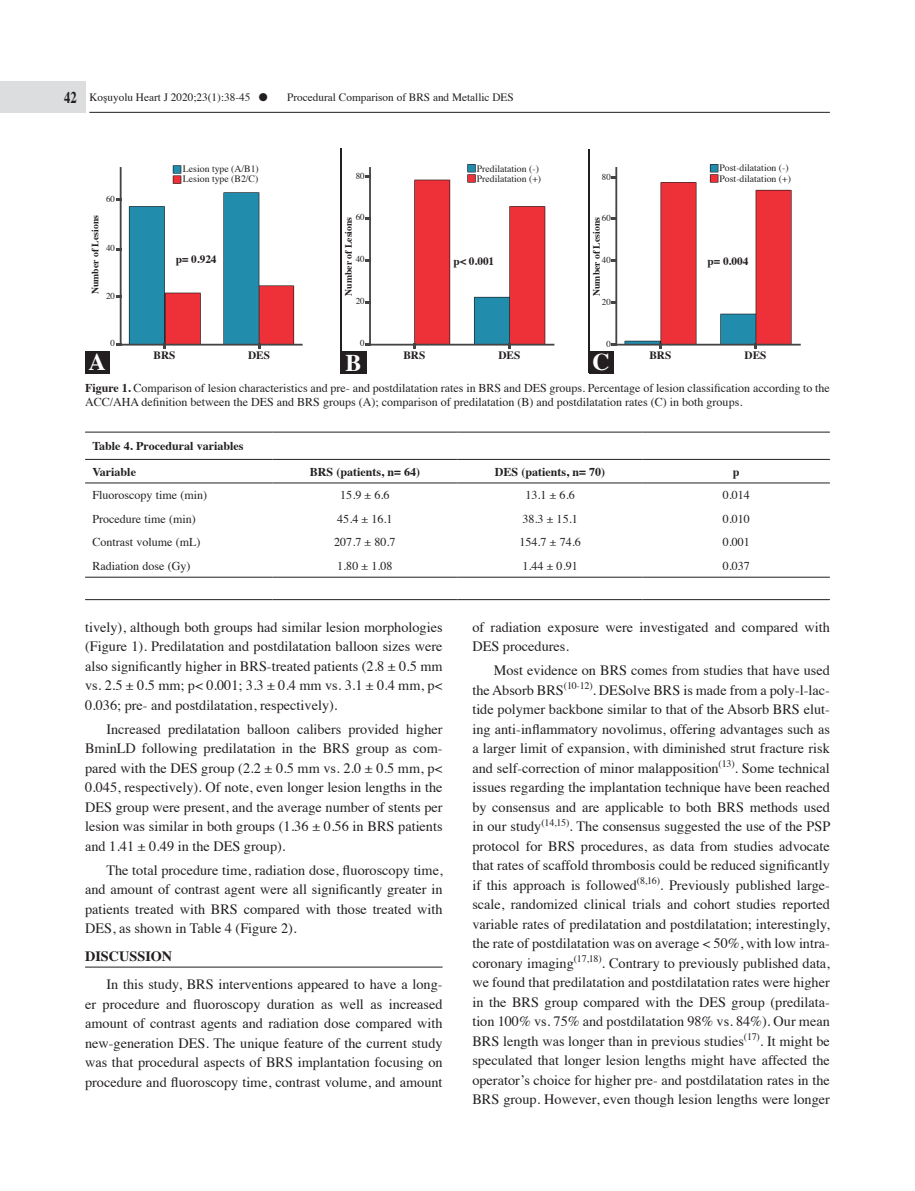
<style>
.page{position:relative;width:915px;height:1191px;background:#fff}
.page>*{position:absolute;margin:0;border:0;box-sizing:border-box;transform-origin:0 0}
.t1{font:700 24px "Times";color:#fff}
.t2{font:14.25px/19.5px "Times";color:#231f20;text-align:justify}
.t3{font:700 14.25px "Times";color:#231f20}
.t4{font:12px/13.5px "Times";color:#231f20}
.t5{font:700 12px/25.3px "Times";color:#231f20}
.t6{font:11.25px "Times";color:#231f20}
.t7{font:700 11.25px "Times";color:#231f20}
.t8{font:9.75px/10.5px "Times";color:#231f20}
.t9{font:700 9.75px "Times";color:#231f20}
.t10{font:9px "Times";color:#231f20}
.s1{font-weight:700;font-size:16.5px}
.s2{font-weight:700}
</style>
<div class="page">
<div style="left:0;top:81px;width:85px;height:32px;background:#dcdddf"></div>
<hr style="left:89px;top:112px;width:740px;height:1px;background:#231f20">
<hr style="left:85px;top:966px;width:357px;height:1px;background:#231f20">
<img style="left:116px;top:149px;width:685px;height:214px">
<div style="left:85px;top:351px;width:25px;height:22px;background:#231f20"></div>
<div style="left:342px;top:351px;width:24px;height:23px;background:#231f20"></div>
<div style="left:589px;top:351px;width:24px;height:22px;background:#231f20"></div>
<svg style="left:611px;top:176px;width:5px;height:3px"></svg>
<svg style="left:611px;top:217px;width:5px;height:3px"></svg>
<svg style="left:164px;top:343px;width:2px;height:6px"></svg>
<svg style="left:258px;top:343px;width:2px;height:6px"></svg>
<svg style="left:413px;top:343px;width:2px;height:6px"></svg>
<svg style="left:508px;top:343px;width:2px;height:6px"></svg>
<svg style="left:659px;top:343px;width:2px;height:6px"></svg>
<svg style="left:754px;top:343px;width:2px;height:6px"></svg>
<hr style="left:340px;top:149px;width:2px;height:225px;background:#231f20">
<hr style="left:588px;top:149px;width:1px;height:224px;background:#231f20">
<hr style="left:85px;top:432px;width:187px;height:1px;background:#231f20">
<hr style="left:272px;top:432px;width:185px;height:1px;background:#231f20">
<hr style="left:457px;top:432px;width:185px;height:1px;background:#231f20">
<hr style="left:642px;top:432px;width:187px;height:1px;background:#231f20">
<hr style="left:85px;top:459px;width:187px;height:1px;background:#231f20">
<hr style="left:272px;top:459px;width:185px;height:1px;background:#231f20">
<hr style="left:457px;top:459px;width:185px;height:1px;background:#231f20">
<hr style="left:642px;top:459px;width:187px;height:1px;background:#231f20">
<hr style="left:85px;top:599px;width:187px;height:1px;background:#231f20">
<hr style="left:272px;top:599px;width:185px;height:1px;background:#231f20">
<hr style="left:457px;top:599px;width:185px;height:1px;background:#231f20">
<hr style="left:642px;top:599px;width:187px;height:1px;background:#231f20">
<hr style="left:85px;top:577px;width:187px;height:1px;background:#231f20">
<hr style="left:272px;top:577px;width:185px;height:1px;background:#231f20">
<hr style="left:457px;top:577px;width:185px;height:1px;background:#231f20">
<hr style="left:642px;top:577px;width:187px;height:1px;background:#231f20">
<hr style="left:85px;top:482px;width:187px;height:1px;background:#231f20">
<hr style="left:272px;top:482px;width:185px;height:1px;background:#231f20">
<hr style="left:457px;top:482px;width:185px;height:1px;background:#231f20">
<hr style="left:642px;top:482px;width:187px;height:1px;background:#231f20">
<p class="t6" style="left:64px;top:87px;width:205px"><span class="s1">42</span> Koşuyolu Heart J 2020;23(1):38-45 ●</p>
<p class="t6" style="left:287px;top:87px;width:228px">Procedural Comparison of BRS and Metallic DES</p>
<p class="t8" style="left:476px;top:162px;width:66px">Predilatation (-)<br>Predilatation (+)</p>
<p class="t8" style="left:719px;top:162px;width:73px">Post-dilatation (-)<br>Post-dilatation (+)</p>
<p class="t8" style="left:183px;top:162px;width:77px">Lesion type (A/B1)<br>Lesion type (B2/C)</p>
<p class="t10" style="left:355px;top:168px;width:10px">80</p>
<p class="t10" style="left:355px;top:209px;width:10px">60</p>
<p class="t10" style="left:355px;top:251px;width:10px">40</p>
<p class="t10" style="left:355px;top:293px;width:10px">20</p>
<p class="t10" style="left:360px;top:335px;width:6px">0</p>
<p class="t10" style="left:601px;top:169px;width:10px">80</p>
<p class="t10" style="left:601px;top:210px;width:10px">60</p>
<p class="t10" style="left:601px;top:252px;width:10px">40</p>
<p class="t10" style="left:601px;top:294px;width:10px">20</p>
<p class="t10" style="left:606px;top:336px;width:6px">0</p>
<p class="t10" style="left:106px;top:191px;width:10px">60</p>
<p class="t9" style="left:86px;top:294px;width:80px;rotate:-90deg">Number of Lesions</p>
<p class="t9" style="left:339px;top:296px;width:80px;rotate:-90deg">Number of Lesions</p>
<p class="t9" style="left:587px;top:296px;width:80px;rotate:-90deg">Number of Lesions</p>
<p class="t10" style="left:106px;top:240px;width:10px">40</p>
<p class="t7" style="left:176px;top:248px;width:42px">p= 0.924</p>
<p class="t7" style="left:453px;top:250px;width:42px">p&lt; 0.001</p>
<p class="t7" style="left:707px;top:250px;width:42px">p= 0.004</p>
<p class="t10" style="left:106px;top:287px;width:10px">20</p>
<p class="t10" style="left:110px;top:334px;width:6px">0</p>
<p class="t7" style="left:153px;top:344px;width:23px">BRS</p>
<p class="t7" style="left:248px;top:345px;width:23px">DES</p>
<p class="t7" style="left:403px;top:345px;width:23px">BRS</p>
<p class="t7" style="left:498px;top:345px;width:23px">DES</p>
<p class="t7" style="left:649px;top:344px;width:23px">BRS</p>
<p class="t7" style="left:744px;top:345px;width:23px">DES</p>
<h1 class="t1" style="left:88px;top:339px;width:19px">A</h1>
<h1 class="t1" style="left:345px;top:340px;width:18px">B</h1>
<h1 class="t1" style="left:592px;top:339px;width:19px">C</h1>
<p class="t4" style="left:85px;top:380px;width:746px"><span class="s2">Figure 1.</span> Comparison of lesion characteristics and pre- and postdilatation rates in BRS and DES groups. Percentage of lesion classification according to the<br>ACC/AHA definition between the DES and BRS groups (A); comparison of predilatation (B) and postdilatation rates (C) in both groups.</p>
<p class="t5" style="left:92px;top:432px;width:152px">Table 4. Procedural variables<br>Variable</p>
<p class="t5" style="left:309px;top:458px;width:112px">BRS (patients, n= 64)</p>
<p class="t5" style="left:494px;top:458px;width:112px">DES (patients, n= 70)</p>
<p class="t5" style="left:732px;top:458px;width:8px">p</p>
<p class="t4" style="left:92px;top:487px;width:116px">Fluoroscopy time (min)</p>
<p class="t4" style="left:340px;top:487px;width:51px">15.9 ± 6.6</p>
<p class="t4" style="left:525px;top:487px;width:51px">13.1 ± 6.6</p>
<p class="t4" style="left:722px;top:487px;width:28px">0.014</p>
<p class="t4" style="left:92px;top:511px;width:105px">Procedure time (min)</p>
<p class="t4" style="left:337px;top:511px;width:57px">45.4 ± 16.1</p>
<p class="t4" style="left:522px;top:511px;width:57px">38.3 ± 15.1</p>
<p class="t4" style="left:722px;top:511px;width:28px">0.010</p>
<p class="t4" style="left:92px;top:534px;width:109px">Contrast volume (mL)</p>
<p class="t4" style="left:334px;top:534px;width:63px">207.7 ± 80.7</p>
<p class="t4" style="left:519px;top:534px;width:63px">154.7 ± 74.6</p>
<p class="t4" style="left:722px;top:534px;width:28px">0.001</p>
<p class="t4" style="left:92px;top:558px;width:99px">Radiation dose (Gy)</p>
<p class="t4" style="left:337px;top:558px;width:57px">1.80 ± 1.08</p>
<p class="t4" style="left:522px;top:558px;width:57px">1.44 ± 0.91</p>
<p class="t4" style="left:722px;top:558px;width:28px">0.037</p>
<p class="t2" style="left:85px;top:616px;width:359px">tively), although both groups had similar lesion morphologies (Figure 1). Predilatation and postdilatation balloon sizes were also significantly higher in BRS-treated patients (2.8 ± 0.5 mm vs. 2.5 ± 0.5 mm; p&lt; 0.001; 3.3 ± 0.4 mm vs. 3.1 ± 0.4 mm, p&lt; 0.036; pre- and postdilatation, respectively).</p>
<p class="t2" style="left:85px;top:718px;width:359px;text-indent:21px">Increased predilatation balloon calibers provided higher BminLD following predilatation in the BRS group as com&shy;pared with the DES group (2.2 ± 0.5 mm vs. 2.0 ± 0.5 mm, p&lt; 0.045, respectively). Of note, even longer lesion lengths in the DES group were present, and the average number of stents per lesion was similar in both groups (1.36 ± 0.56 in BRS patients and 1.41 ± 0.49 in the DES group).</p>
<p class="t2" style="left:85px;top:858px;width:359px;text-indent:21px">The total procedure time, radiation dose, fluoroscopy time, and amount of contrast agent were all significantly greater in patients treated with BRS compared with those treated with DES, as shown in Table 4 (Figure 2).</p>
<p class="t3" style="left:85px;top:942px;width:89px">DISCUSSION</p>
<p class="t2" style="left:85px;top:973px;width:359px;text-indent:21px">In this study, BRS interventions appeared to have a long&shy;er procedure and fluoroscopy duration as well as increased amount of contrast agents and radiation dose compared with new-generation DES. The unique feature of the current study was that procedural aspects of BRS implantation focusing on procedure and fluoroscopy time, contrast volume, and amount</p>
<p class="t2" style="left:472px;top:616px;width:359px">of radiation exposure were investigated and compared with<br>DES procedures.</p>
<p class="t2" style="left:472px;top:659px;width:359px;text-indent:21px">Most evidence on BRS comes from studies that have used the Absorb BRS<sup>(10-12)</sup>. DESolve BRS is made from a poly-l-lac&shy;tide polymer backbone similar to that of the Absorb BRS elut&shy;ing anti-inflammatory novolimus, offering advantages such as a larger limit of expansion, with diminished strut fracture risk and self-correction of minor malapposition<sup>(13)</sup>. Some technical issues regarding the implantation technique have been reached by consensus and are applicable to both BRS methods used in our study<sup>(14,15)</sup>. The consensus suggested the use of the PSP protocol for BRS procedures, as data from studies advocate that rates of scaffold thrombosis could be reduced significantly if this approach is followed<sup>(8,16)</sup>. Previously published large&shy;scale, randomized clinical trials and cohort studies reported variable rates of predilatation and postdilatation; interestingly, the rate of postdilatation was on average &lt; 50%, with low intra&shy;coronary imaging<sup>(17,18)</sup>. Contrary to previously published data, we found that predilatation and postdilatation rates were higher in the BRS group compared with the DES group (predilata&shy;tion 100% vs. 75% and postdilatation 98% vs. 84%). Our mean BRS length was longer than in previous studies<sup>(17)</sup>. It might be speculated that longer lesion lengths might have affected the operator’s choice for higher pre- and postdilatation rates in the BRS group. However, even though lesion lengths were longer</p>
</div>
